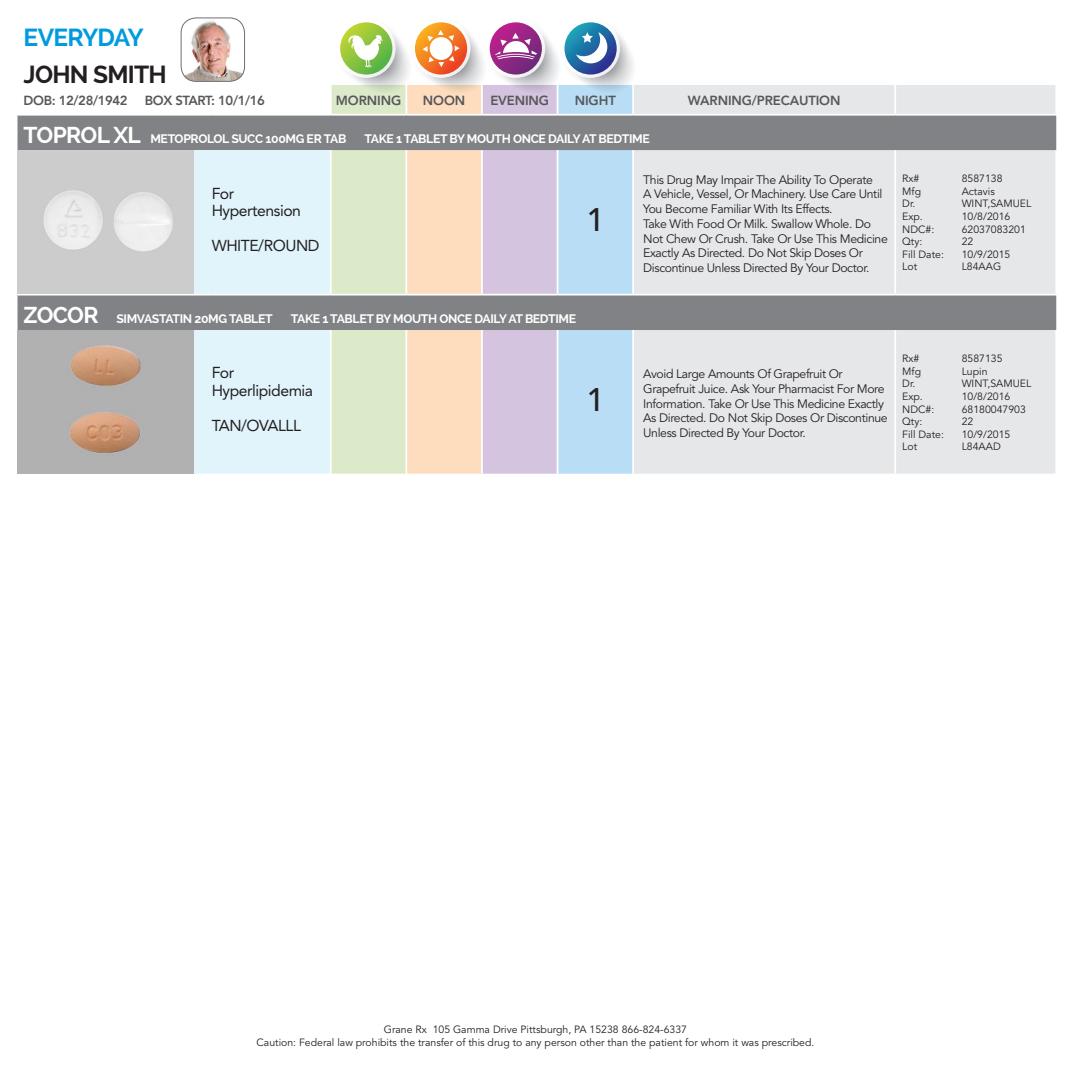
<style>
.page{position:relative;width:1071px;height:1071px;background:#fff}
.page>*{position:absolute;margin:0;border:0;box-sizing:border-box;transform-origin:0 0}
.t1{font:500 32.38px "Avenir";color:#231f20}
.t2{font:700 24.5px "Raleway";letter-spacing:-.03em;color:#231f20}
.t3{font:700 24.5px "Raleway";letter-spacing:-.03em;color:#009bde}
.t4{font:15.75px/17.5px "Avenir";letter-spacing:-.03em;color:#231f20}
.t5{font:800 13.12px "Avenir";letter-spacing:-.01em;color:#57585a}
.t6{font:800 13.12px "Avenir";letter-spacing:-.03em;color:#57585a}
.t7{font:12.25px/14.7px "Avenir";letter-spacing:-.03em;color:#231f20}
.t8{font:700 12.25px "Raleway";letter-spacing:-.03em;color:#fff}
.t9{font:10.5px "Avenir";color:#231f20}
.s1{font-size:22.75px}
</style>
<div class="page">
<div style="left:636px;top:85px;width:419px;height:389px;background:#e6e7e9"></div>
<svg style="left:18px;top:116px;width:1038px;height:214px;background:#bdbfc1"></svg>
<svg style="left:18px;top:150px;width:313px;height:324px;background:#ccdbe2"></svg>
<hr style="left:894px;top:85px;width:2px;height:29px;background:#fff">
<hr style="left:330px;top:150px;width:2px;height:144px;background:#fff">
<hr style="left:894px;top:150px;width:2px;height:144px;background:#fff">
<hr style="left:1055px;top:150px;width:2px;height:144px;background:#fff">
<hr style="left:330px;top:330px;width:2px;height:144px;background:#fff">
<hr style="left:894px;top:330px;width:2px;height:144px;background:#fff">
<svg style="left:331px;top:24px;width:305px;height:450px;background:#cacac7"></svg>
<hr style="left:632px;top:85px;width:2px;height:29px;background:#fff">
<hr style="left:331px;top:114px;width:75px;height:2px;background:#fff">
<hr style="left:406px;top:114px;width:76px;height:2px;background:#fff">
<hr style="left:482px;top:114px;width:76px;height:2px;background:#fff">
<hr style="left:558px;top:114px;width:75px;height:2px;background:#fff">
<hr style="left:633px;top:114px;width:262px;height:2px;background:#fff">
<hr style="left:895px;top:114px;width:162px;height:2px;background:#fff">
<hr style="left:16px;top:294px;width:196px;height:2px;background:#fff">
<hr style="left:212px;top:294px;width:119px;height:2px;background:#fff">
<hr style="left:331px;top:294px;width:75px;height:2px;background:#fff">
<hr style="left:406px;top:294px;width:76px;height:2px;background:#fff">
<hr style="left:482px;top:294px;width:76px;height:2px;background:#fff">
<hr style="left:558px;top:294px;width:75px;height:2px;background:#fff">
<hr style="left:633px;top:294px;width:262px;height:2px;background:#fff">
<hr style="left:895px;top:294px;width:162px;height:2px;background:#fff">
<img style="left:18px;top:150px;width:176px;height:144px">
<img style="left:18px;top:330px;width:176px;height:144px">
<img style="left:181px;top:18px;width:64px;height:63px">
<div style="left:181px;top:17px;width:64px;height:65px;border:1px solid #6c6d70;border-radius:15px"></div>
<h2 class="t3" style="left:24px;top:23px;width:121px">EVERYDAY</h2>
<h2 class="t2" style="left:24px;top:60px;width:145px">JOHN SMITH</h2>
<p class="t6" style="left:24px;top:92px;width:106px">DOB: 12/28/1942</p>
<p class="t6" style="left:145px;top:92px;width:122px">BOX START: 10/1/16</p>
<p class="t5" style="left:336px;top:92px;width:67px">MORNING</p>
<p class="t5" style="left:423px;top:92px;width:44px">NOON</p>
<p class="t5" style="left:490px;top:92px;width:60px">EVENING</p>
<p class="t5" style="left:575px;top:92px;width:43px">NIGHT</p>
<p class="t5" style="left:688px;top:92px;width:154px">WARNING/PRECAUTION</p>
<p class="t8" style="left:24px;top:132px;width:628px"><span class="s1">TOPROL XL</span> METOPROLOL SUCC 100MG ER TAB TAKE 1 TABLET BY MOUTH ONCE DAILY AT BEDTIME</p>
<p class="t4" style="left:212px;top:184px;width:91px">For<br>Hypertension</p>
<p class="t4" style="left:212px;top:237px;width:109px">WHITE/ROUND</p>
<h1 class="t1" style="left:586px;top:201px;width:20px">1</h1>
<p class="t8" style="left:24px;top:312px;width:554px"><span class="s1">ZOCOR</span> SIMVASTATIN 20MG TABLET TAKE 1 TABLET BY MOUTH ONCE DAILY AT BEDTIME</p>
<p class="t4" style="left:212px;top:364px;width:103px">For<br>Hyperlipidemia</p>
<p class="t4" style="left:212px;top:417px;width:91px">TAN/OVALLL</p>
<h1 class="t1" style="left:586px;top:381px;width:20px">1</h1>
<p class="t7" style="left:643px;top:173px;width:246px">This Drug May Impair The Ability To Operate<br>A Vehicle, Vessel, Or Machinery. Use Care Until You Become Familiar With Its Effects.<br>Take With Food Or Milk. Swallow Whole. Do Not Chew Or Crush. Take Or Use This Medicine Exactly As Directed. Do Not Skip Doses Or Discontinue Unless Directed By Your Doctor.</p>
<p class="t9" style="left:902px;top:173px;width:19px">Rx#</p>
<p class="t9" style="left:962px;top:173px;width:42px">8587138</p>
<p class="t9" style="left:902px;top:185px;width:20px">Mfg</p>
<p class="t9" style="left:962px;top:185px;width:35px">Actavis</p>
<p class="t9" style="left:902px;top:198px;width:15px">Dr.</p>
<p class="t9" style="left:962px;top:198px;width:71px">WINT,SAMUEL</p>
<p class="t9" style="left:902px;top:210px;width:22px">Exp.</p>
<p class="t9" style="left:962px;top:210px;width:50px">10/8/2016</p>
<p class="t9" style="left:902px;top:223px;width:34px">NDC#:</p>
<p class="t9" style="left:962px;top:223px;width:66px">62037083201</p>
<p class="t9" style="left:902px;top:236px;width:22px">Qty:</p>
<p class="t9" style="left:962px;top:236px;width:13px">22</p>
<p class="t9" style="left:902px;top:248px;width:43px">Fill Date:</p>
<p class="t9" style="left:962px;top:248px;width:50px">10/9/2015</p>
<p class="t9" style="left:902px;top:261px;width:16px">Lot</p>
<p class="t9" style="left:962px;top:261px;width:41px">L84AAG</p>
<p class="t7" style="left:643px;top:367px;width:246px">Avoid Large Amounts Of Grapefruit Or Grapefruit Juice. Ask Your Pharmacist For More Information. Take Or Use This Medicine Exactly As Directed. Do Not Skip Doses Or Discontinue Unless Directed By Your Doctor.</p>
<p class="t9" style="left:902px;top:353px;width:19px">Rx#</p>
<p class="t9" style="left:962px;top:353px;width:42px">8587135</p>
<p class="t9" style="left:902px;top:365px;width:20px">Mfg</p>
<p class="t9" style="left:962px;top:365px;width:27px">Lupin</p>
<p class="t9" style="left:902px;top:378px;width:15px">Dr.</p>
<p class="t9" style="left:962px;top:378px;width:71px">WINT,SAMUEL</p>
<p class="t9" style="left:902px;top:390px;width:22px">Exp.</p>
<p class="t9" style="left:962px;top:390px;width:50px">10/8/2016</p>
<p class="t9" style="left:902px;top:403px;width:34px">NDC#:</p>
<p class="t9" style="left:962px;top:403px;width:66px">68180047903</p>
<p class="t9" style="left:902px;top:416px;width:22px">Qty:</p>
<p class="t9" style="left:962px;top:416px;width:13px">22</p>
<p class="t9" style="left:902px;top:428px;width:43px">Fill Date:</p>
<p class="t9" style="left:962px;top:428px;width:50px">10/9/2015</p>
<p class="t9" style="left:902px;top:441px;width:16px">Lot</p>
<p class="t9" style="left:962px;top:441px;width:41px">L84AAD</p>
<p class="t9" style="left:384px;top:1023px;width:305px">Grane Rx 105 Gamma Drive Pittsburgh, PA 15238 866-824-6337</p>
<p class="t9" style="left:257px;top:1036px;width:559px">Caution: Federal law prohibits the transfer of this drug to any person other than the patient for whom it was prescribed.</p>
</div>
